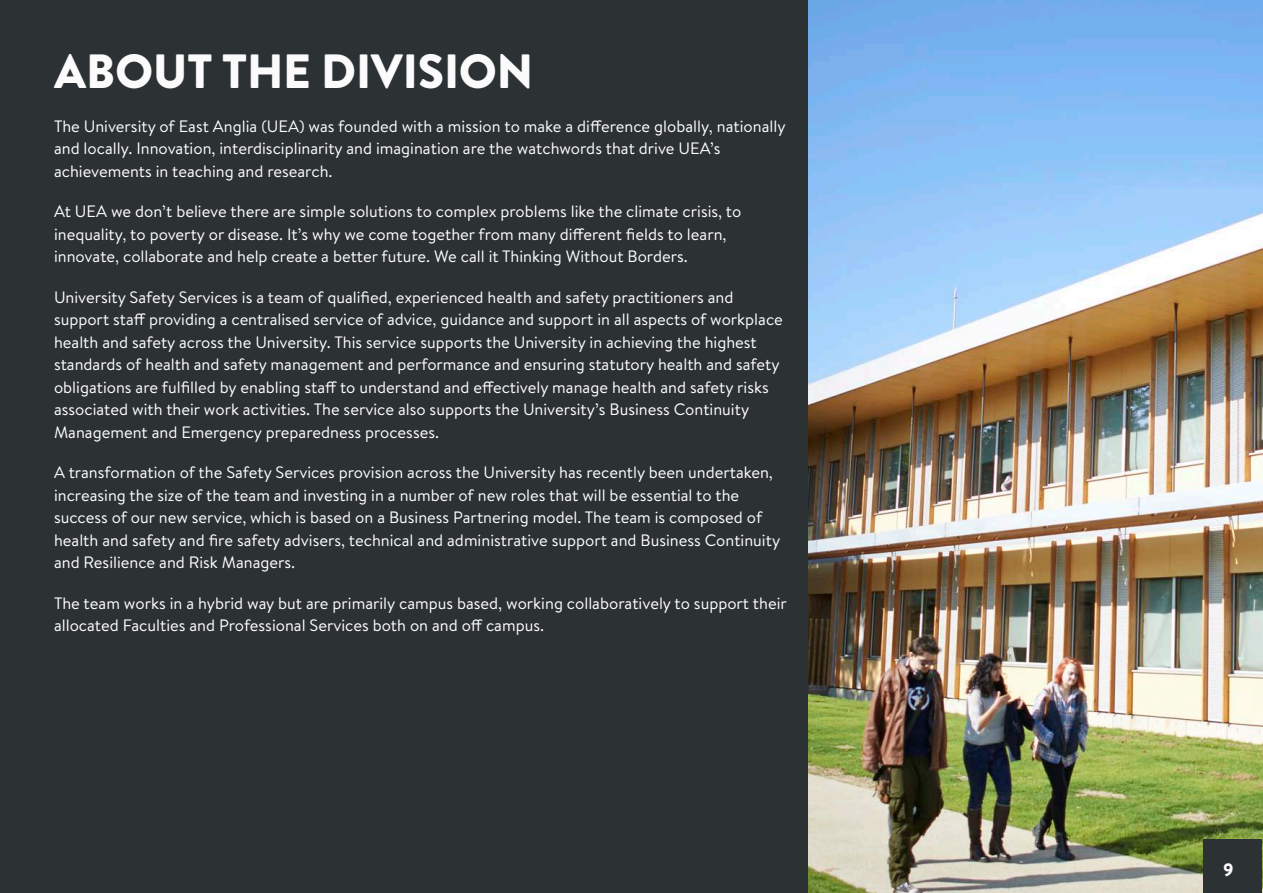
<style>
.page{position:relative;width:1263px;height:893px;background:#fff}
.page>*{position:absolute;margin:0;border:0;box-sizing:border-box;transform-origin:0 0}
.Main_Heading{font:900 48px "Brandon Text";letter-spacing:-.005em;color:#fbfbfb}
.t1{font:900 18px "Brandon Text";color:#fff}
.Paragraph{font:16.5px/22.5px "Brandon Text";color:#fff}
.s1{color:#000}
</style>
<div class="page">
<img style="left:807px;top:0;width:456px;height:893px">
<div style="left:0;top:0;width:807px;height:893px;background:#2c3134"></div>
<div style="left:1203px;top:839px;width:59px;height:54px;background:#2c3134"></div>
<p class="Main_Heading" style="left:54px;top:38px;width:481px">ABOUT THE DIVISION</p>
<p class="Paragraph" style="left:54px;top:114px;width:733px">The University of East Anglia (UEA) was founded with a mission to make a difference globally, nationally and locally. Innovation, interdisciplinarity and imagination are the watchwords that drive UEA’s achievements in teaching and research.</p>
<p class="Paragraph" style="left:54px;top:200px;width:689px">At UEA we don’t believe there are simple solutions to complex problems like the climate crisis, to inequality, to poverty or disease. It’s why we come together from many different fields to learn, innovate, collaborate and help create a better future. We call it Thinking Without Borders.</p>
<p class="Paragraph" style="left:54px;top:285px;width:730px">University Safety Services is a team of qualified, experienced health and safety practitioners and support staff providing a centralised service of advice, guidance and support in all aspects of workplace health and safety across the University. This service supports the University in achieving the highest standards of health and safety management and performance and ensuring statutory health and safety obligations are fulfilled by enabling staff to understand and effectively manage health and safety risks associated with their work activities. The service also supports the University’s Business Continuity Management and Emergency preparedness processes.</p>
<p class="Paragraph" style="left:54px;top:461px;width:728px">A transformation of the Safety Services provision across the University has recently been undertaken, increasing the size of the team and investing in a number of new roles that will be essential to the success of our new service, which is based on a Business Partnering model. The team is composed of health and safety and fire safety advisers, technical and administrative support and Business Continuity and Resilience and Risk Managers.</p>
<p class="Paragraph" style="left:54px;top:591px;width:734px">The team works in a hybrid way but are primarily campus based, working collaboratively to support their allocated Faculties and Professional Services both on and off campus.</p>
<p class="t1" style="left:1223px;top:857px;width:19px">9<span class="s1">9</span></p>
</div>
